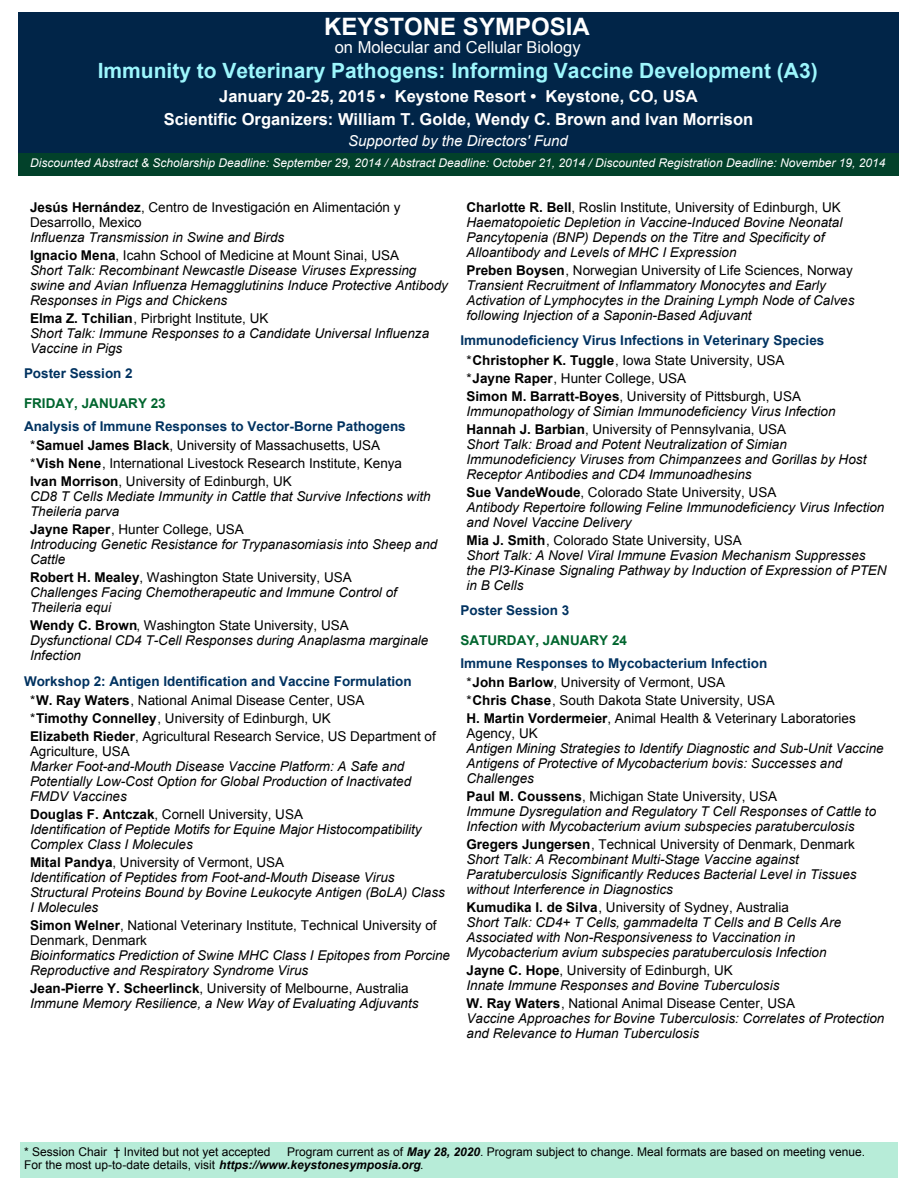
<style>
.page{position:relative;width:918px;height:1188px;background:#fff}
.page>*{position:absolute;margin:0;border:0;box-sizing:border-box;transform-origin:0 0}
.t1{font:700 24px "Arial";color:#fff}
.t2{font:700 21px "Arial";color:#9df7fd}
.t3{font:700 16.5px/22.5px "Arial";color:#fff;text-align:center}
.t4{font:16.5px "Arial";color:#fff}
.t5{font:italic 15px "Arial";color:#fff}
.t6{font:italic 13.5px/15px "Arial";color:#000}
.t7{font:13.5px/18px "Arial";color:#000}
.t8{font:700 13.5px/19.5px "Arial";color:#003260}
.t9{font:700 13.5px "Arial";color:#00652e}
.t10{font:12px/13.5px "Arial";color:#000}
.t11{font:italic 12px "Arial";color:#fff}
.s1{font-weight:700}
.s2{font-style:italic}
.s3{font-weight:700;font-style:normal}
.s4{font-style:normal}
.s5{font-weight:400;color:#000}
.s6{color:#000}
.s7{font-weight:700;font-style:italic}
</style>
<div class="page">
<div style="left:20px;top:1142px;width:877px;height:36px;background:#b7ecd8"></div>
<div style="left:18px;top:12px;width:881px;height:141px;background:#012548"></div>
<div style="left:18px;top:153px;width:881px;height:23px;background:#02412a"></div>
<h1 class="t1" style="left:324px;top:17px;width:267px">KEYSTONE SYMPOSIA</h1>
<p class="t4" style="left:335px;top:40px;width:247px">on Molecular and Cellular Biology</p>
<h2 class="t2" style="left:98px;top:63px;width:721px">Immunity to Veterinary Pathogens: Informing Vaccine Development (A3)</h2>
<p class="t3" style="left:164px;top:86px;width:591px">January 20-25, 2015 • Keystone Resort • Keystone, CO, USA<br>Scientific Organizers: William T. Golde, Wendy C. Brown and Ivan Morrison</p>
<p class="t5" style="left:348px;top:135px;width:221px">Supported by the Directors' Fund</p>
<p class="t11" style="left:30px;top:158px;width:857px">Discounted Abstract &amp; Scholarship Deadline: September 29, 2014 / Abstract Deadline: October 21, 2014 / Discounted Registration Deadline: November 19, 2014</p>
<p class="t7" style="left:30px;top:201px;width:372px;line-height:15px"><span class="s1">Jesús Hernández</span>, Centro de Investigación en Alimentación y<br>Desarrollo, Mexico</p>
<p class="t7" style="left:30px;top:229px;width:371px"><span class="s2">Influenza Transmission in Swine and Birds<br></span><span class="s1">Ignacio Mena</span>, Icahn School of Medicine at Mount Sinai, USA</p>
<p class="t6" style="left:30px;top:263px;width:419px">Short Talk: Recombinant Newcastle Disease Viruses Expressing swine and Avian Influenza Hemagglutinins Induce Protective Antibody<br>Responses in Pigs and Chickens</p>
<p class="t6" style="left:30px;top:311px;width:401px"><span class="s3">Elma Z. Tchilian</span><span class="s4">, Pirbright Institute, UK<br></span>Short Talk: Immune Responses to a Candidate Universal Influenza<br>Vaccine in Pigs</p>
<p class="t8" style="left:24px;top:365px;width:110px">Poster Session 2</p>
<p class="t9" style="left:24px;top:398px;width:143px">FRIDAY, JANUARY 23</p>
<p class="t8" style="left:30px;top:417px;width:377px;text-indent:-6px">Analysis of Immune Responses to Vector-Borne Pathogens <span class="s5">*</span><span class="s6">Samuel James Black</span><span class="s5">, University of Massachusetts, USA</span></p>
<p class="t7" style="left:30px;top:456px;width:374px">*<span class="s1">Vish Nene</span>, International Livestock Research Institute, Kenya<br><span class="s1">Ivan Morrison</span>, University of Edinburgh, UK</p>
<p class="t6" style="left:30px;top:490px;width:402px">CD8 T Cells Mediate Immunity in Cattle that Survive Infections with<br>Theileria parva</p>
<p class="t6" style="left:30px;top:523px;width:409px"><span class="s3">Jayne Raper</span><span class="s4">, Hunter College, USA<br></span>Introducing Genetic Resistance for Trypanasomiasis into Sheep and<br>Cattle</p>
<p class="t6" style="left:30px;top:571px;width:368px"><span class="s3">Robert H. Mealey</span><span class="s4">, Washington State University, USA<br></span>Challenges Facing Chemotherapeutic and Immune Control of<br>Theileria equi</p>
<p class="t6" style="left:30px;top:619px;width:400px"><span class="s3">Wendy C. Brown</span><span class="s4">, Washington State University, USA<br></span>Dysfunctional CD4 T-Cell Responses during Anaplasma marginale<br>Infection</p>
<p class="t8" style="left:30px;top:672px;width:383px;text-indent:-6px">Workshop 2: Antigen Identification and Vaccine Formulation <span class="s5">*</span><span class="s6">W. Ray Waters</span><span class="s5">, National Animal Disease Center, USA</span></p>
<p class="t7" style="left:30px;top:711px;width:407px">*<span class="s1">Timothy Connelley</span>, University of Edinburgh, UK<br><span class="s1">Elizabeth Rieder</span>, Agricultural Research Service, US Department of</p>
<p class="t7" style="left:30px;top:744px;width:101px">Agriculture, USA</p>
<p class="t6" style="left:30px;top:760px;width:383px">Marker Foot-and-Mouth Disease Vaccine Platform: A Safe and<br>Potentially Low-Cost Option for Global Production of Inactivated<br>FMDV Vaccines</p>
<p class="t6" style="left:30px;top:808px;width:393px"><span class="s3">Douglas F. Antczak</span><span class="s4">, Cornell University, USA<br></span>Identification of Peptide Motifs for Equine Major Histocompatibility<br>Complex Class I Molecules</p>
<p class="t6" style="left:30px;top:856px;width:416px"><span class="s3">Mital Pandya</span><span class="s4">, University of Vermont, USA<br></span>Identification of Peptides from Foot-and-Mouth Disease Virus Structural Proteins Bound by Bovine Leukocyte Antigen (BoLA) Class I Molecules</p>
<p class="t7" style="left:30px;top:919px;width:408px;line-height:15px"><span class="s1">Simon Welner</span>, National Veterinary Institute, Technical University of<br>Denmark, Denmark</p>
<p class="t6" style="left:30px;top:949px;width:422px">Bioinformatics Prediction of Swine MHC Class I Epitopes from Porcine<br>Reproductive and Respiratory Syndrome Virus</p>
<p class="t6" style="left:30px;top:982px;width:390px"><span class="s3">Jean-Pierre Y. Scheerlinck</span><span class="s4">, University of Melbourne, Australia<br></span>Immune Memory Resilience, a New Way of Evaluating Adjuvants</p>
<p class="t6" style="left:466px;top:200px;width:377px"><span class="s3">Charlotte R. Bell</span><span class="s4">, Roslin Institute, University of Edinburgh, UK </span>Haematopoietic Depletion in Vaccine-Induced Bovine Neonatal Pancytopenia (BNP) Depends on the Titre and Specificity of Alloantibody and Levels of MHC I Expression</p>
<p class="t6" style="left:466px;top:263px;width:389px"><span class="s3">Preben Boysen</span><span class="s4">, Norwegian University of Life Sciences, Norway </span>Transient Recruitment of Inflammatory Monocytes and Early Activation of Lymphocytes in the Draining Lymph Node of Calves following Injection of a Saponin-Based Adjuvant</p>
<p class="t8" style="left:466px;top:332px;width:359px;text-indent:-6px">Immunodeficiency Virus Infections in Veterinary Species <span class="s5">*</span><span class="s6">Christopher K. Tuggle</span><span class="s5">, Iowa State University, USA</span></p>
<p class="t7" style="left:466px;top:370px;width:336px">*<span class="s1">Jayne Raper</span>, Hunter College, USA<br><span class="s1">Simon M. Barratt-Boyes</span>, University of Pittsburgh, USA</p>
<p class="t6" style="left:466px;top:403px;width:371px;line-height:18px">Immunopathology of Simian Immunodeficiency Virus Infection<br><span class="s3">Hannah J. Barbian</span><span class="s4">, University of Pennsylvania, USA</span></p>
<p class="t6" style="left:466px;top:437px;width:401px">Short Talk: Broad and Potent Neutralization of Simian<br>Immunodeficiency Viruses from Chimpanzees and Gorillas by Host<br>Receptor Antibodies and CD4 Immunoadhesins</p>
<p class="t6" style="left:466px;top:485px;width:419px"><span class="s3">Sue VandeWoude</span><span class="s4">, Colorado State University, USA<br></span>Antibody Repertoire following Feline Immunodeficiency Virus Infection and Novel Vaccine Delivery</p>
<p class="t6" style="left:466px;top:533px;width:422px"><span class="s3">Mia J. Smith</span><span class="s4">, Colorado State University, USA<br></span>Short Talk: A Novel Viral Immune Evasion Mechanism Suppresses the PI3-Kinase Signaling Pathway by Induction of Expression of PTEN in B Cells</p>
<p class="t8" style="left:460px;top:602px;width:110px">Poster Session 3</p>
<p class="t9" style="left:460px;top:635px;width:168px">SATURDAY, JANUARY 24</p>
<p class="t8" style="left:466px;top:654px;width:302px;text-indent:-6px">Immune Responses to Mycobacterium Infection <span class="s5">*</span><span class="s6">John Barlow</span><span class="s5">, University of Vermont, USA</span></p>
<p class="t7" style="left:466px;top:693px;width:391px">*<span class="s1">Chris Chase</span>, South Dakota State University, USA<br><span class="s1">H. Martin Vordermeier</span>, Animal Health &amp; Veterinary Laboratories</p>
<p class="t7" style="left:466px;top:726px;width:73px">Agency, UK</p>
<p class="t6" style="left:466px;top:742px;width:419px">Antigen Mining Strategies to Identify Diagnostic and Sub-Unit Vaccine<br>Antigens of Protective of Mycobacterium bovis: Successes and<br>Challenges</p>
<p class="t6" style="left:466px;top:790px;width:411px"><span class="s3">Paul M. Coussens</span><span class="s4">, Michigan State University, USA<br></span>Immune Dysregulation and Regulatory T Cell Responses of Cattle to<br>Infection with Mycobacterium avium subspecies paratuberculosis</p>
<p class="t6" style="left:466px;top:838px;width:392px"><span class="s3">Gregers Jungersen</span><span class="s4">, Technical University of Denmark, Denmark </span>Short Talk: A Recombinant Multi-Stage Vaccine against Paratuberculosis Significantly Reduces Bacterial Level in Tissues without Interference in Diagnostics</p>
<p class="t6" style="left:466px;top:901px;width:376px"><span class="s3">Kumudika I. de Silva</span><span class="s4">, University of Sydney, Australia<br></span>Short Talk: CD4+ T Cells, gammadelta T Cells and B Cells Are Associated with Non-Responsiveness to Vaccination in Mycobacterium avium subspecies paratuberculosis Infection</p>
<p class="t6" style="left:466px;top:964px;width:314px"><span class="s3">Jayne C. Hope</span><span class="s4">, University of Edinburgh, UK<br></span>Innate Immune Responses and Bovine Tuberculosis</p>
<p class="t6" style="left:466px;top:997px;width:419px"><span class="s3">W. Ray Waters</span><span class="s4">, National Animal Disease Center, USA<br></span>Vaccine Approaches for Bovine Tuberculosis: Correlates of Protection and Relevance to Human Tuberculosis</p>
<p class="t10" style="left:24px;top:1146px;width:248px">* Session Chair † Invited but not yet accepted</p>
<p class="t10" style="left:24px;top:1146px;width:842px;text-indent:263px">Program current as of <span class="s7">May 28, 2020</span>. Program subject to change. Meal formats are based on meeting venue.<br>For the most up-to-date details, visit <span class="s7">https://www.keystonesymposia.org</span>.</p>
</div>
